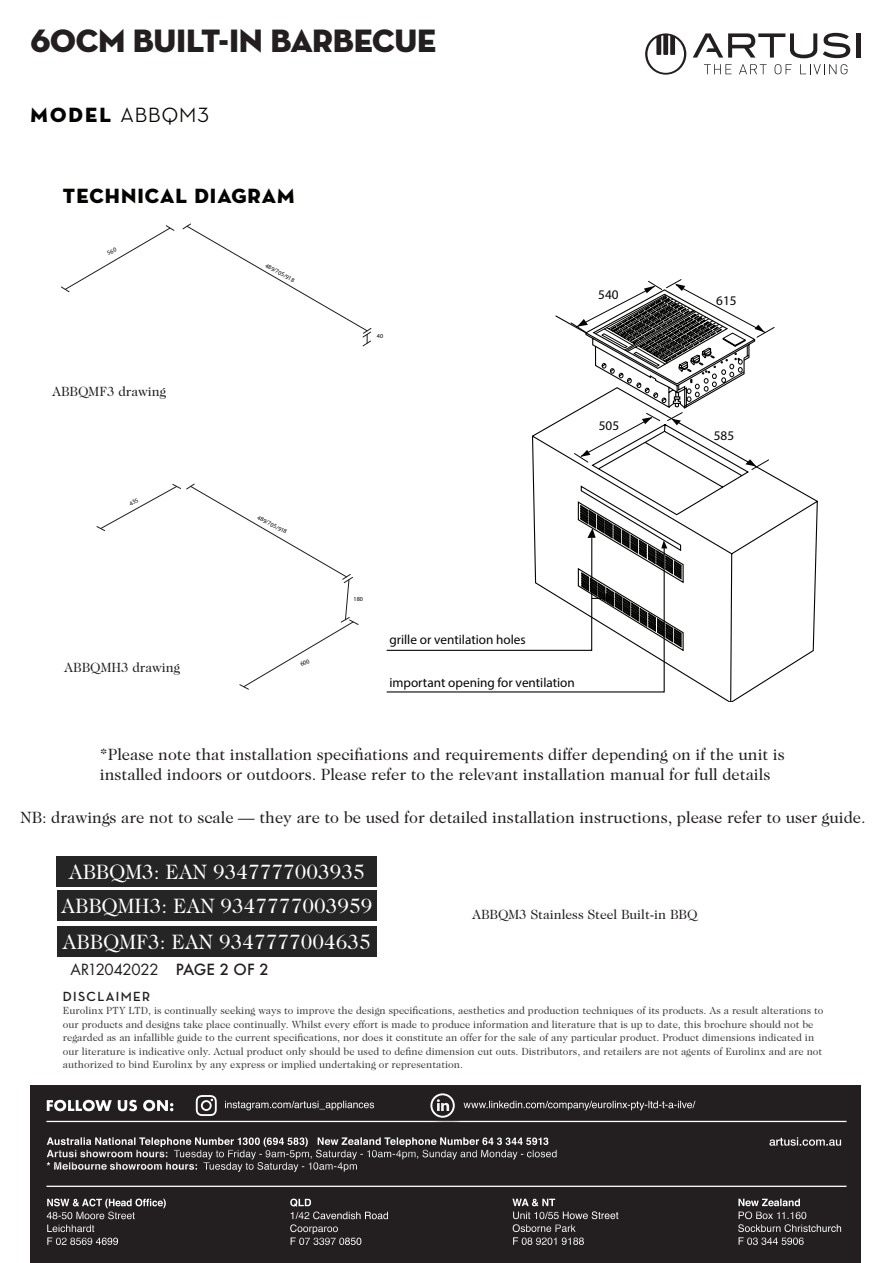
<style>
.page{position:relative;width:893px;height:1263px;background:#fff}
.page>*{position:absolute;margin:0;border:0;box-sizing:border-box;transform-origin:0 0}
.t1{font:33px "Neutraface Display Titling";letter-spacing:-.015em;color:#231f20}
.t2{font:21px/35.2px "Caslon 224 Std";color:#fff;text-align:center}
.t3{font:21px "Neutraface Display Titling";letter-spacing:.05em;color:#040503}
.t4{font:500 21px "Neutraface Display";letter-spacing:.05em;color:#040503}
.t5{font:16.5px/19.8px "Caslon 224 Std";color:#231f20}
.t6{font:15px "Futura Std";letter-spacing:-.02em;color:#231f20}
.t7{font:13.5px "Caslon 224 Std";color:#231f20}
.t8{font:700 13.5px "Neutraface Display";letter-spacing:.1em;color:#231f20}
.t9{font:13.2px "Myriad Pro";color:#040503}
.t10{font:10.5px/13.5px "Caslon 224 Std";color:#3e3e3f}
.t11{font:6.15px "Myriad Pro";color:#040503}
.s1{font-family:"Neutraface Display Titling";font-weight:400}
.s2{font-family:"Futura";font-weight:500}
</style>
<div class="page">
<div style="left:31px;top:1085px;width:830px;height:178px;background:#231f20"></div>
<svg style="left:196px;top:1095px;width:21px;height:21px"></svg>
<svg style="left:47px;top:1100px;width:126px;height:11px"></svg>
<svg style="left:225px;top:1101px;width:149px;height:9px"></svg>
<svg style="left:467px;top:1101px;width:228px;height:9px"></svg>
<hr style="left:46px;top:1186px;width:800px;height:1px;background:#fff">
<hr style="left:46px;top:1121px;width:800px;height:1px;background:#fff">
<svg style="left:47px;top:1137px;width:510px;height:35px"></svg>
<svg style="left:769px;top:1137px;width:72px;height:9px"></svg>
<svg style="left:47px;top:1198px;width:119px;height:47px"></svg>
<svg style="left:738px;top:1199px;width:103px;height:46px"></svg>
<svg style="left:290px;top:1198px;width:98px;height:47px"></svg>
<div style="left:510px;top:1196px;width:57px;height:23px;background:#231f20;opacity:.68"></div>
<svg style="left:512px;top:1199px;width:106px;height:46px"></svg>
<div style="left:428px;top:1091px;width:39px;height:39px;background:#231f20;opacity:.68"></div>
<div style="left:430px;top:1093px;width:25px;height:25px;border:2px solid #fff;border-radius:50%"></div>
<svg style="left:437px;top:1099px;width:12px;height:12px"></svg>
<svg style="left:645px;top:33px;width:41px;height:42px"></svg>
<hr style="left:856px;top:33px;width:4px;height:25px;background:#231f20">
<svg style="left:823px;top:33px;width:27px;height:25px"></svg>
<svg style="left:693px;top:33px;width:124px;height:25px"></svg>
<svg style="left:704px;top:64px;width:27px;height:10px"></svg>
<svg style="left:739px;top:64px;width:27px;height:10px"></svg>
<svg style="left:775px;top:64px;width:17px;height:10px"></svg>
<svg style="left:800px;top:64px;width:47px;height:10px"></svg>
<div style="left:56px;top:856px;width:321px;height:30px;background:#242524"></div>
<div style="left:57px;top:890px;width:320px;height:31px;background:#242524"></div>
<div style="left:57px;top:926px;width:320px;height:31px;background:#242524"></div>
<svg style="left:532px;top:423px;width:286px;height:279px"></svg>
<svg style="left:386px;top:505px;width:295px;height:188px"></svg>
<svg style="left:554px;top:279px;width:220px;height:191px"></svg>
<svg style="left:61px;top:224px;width:311px;height:123px"></svg>
<svg style="left:96px;top:484px;width:263px;height:206px"></svg>
<h1 class="t1" style="left:31px;top:21px;width:407px">60CM BUILT-IN BARBECUE</h1>
<h2 class="t4" style="left:31px;top:103px;width:180px"><span class="s1">MODEL</span> ABBQM3</h2>
<h2 class="t3" style="left:63px;top:183px;width:233px">TECHNICAL DIAGRAM</h2>
<p class="t7" style="left:52px;top:383px;width:116px">ABBQMF3 drawing</p>
<p class="t7" style="left:64px;top:659px;width:118px">ABBQMH3 drawing</p>
<p class="t11" style="left:268px;top:261px;width:34px;rotate:29deg">489/705/918</p>
<p class="t11" style="left:260px;top:514px;width:34px;rotate:27deg">489/705/918</p>
<p class="t11" style="left:377px;top:332px;width:8px">40</p>
<p class="t9" style="left:598px;top:286px;width:22px">540</p>
<p class="t9" style="left:599px;top:417px;width:22px">505</p>
<p class="t11" style="left:354px;top:595px;width:11px">180</p>
<p class="t9" style="left:389px;top:632px;width:138px">grille or ventilation holes</p>
<p class="t9" style="left:389px;top:674px;width:187px">important opening for ventilation</p>
<p class="t9" style="left:716px;top:293px;width:22px">615</p>
<p class="t9" style="left:714px;top:428px;width:22px">585</p>
<h3 class="t5" style="left:100px;top:744px;width:686px">*Please note that installation specifiations and requirements differ depending on if the unit is installed indoors or outdoors. Please refer to the relevant installation manual for full details</h3>
<h3 class="t5" style="left:20px;top:807px;width:847px">NB: drawings are not to scale — they are to be used for detailed installation instructions, please refer to user guide.</h3>
<h2 class="t2" style="left:61px;top:854px;width:313px">ABBQM3: EAN 9347777003935<br>ABBQMH3: EAN 9347777003959<br>ABBQMF3: EAN 9347777004635</h2>
<h3 class="t6" style="left:71px;top:960px;width:200px">AR12042022 <span class="s2">PAGE 2 OF 2</span></h3>
<p class="t7" style="left:472px;top:906px;width:227px">ABBQM3 Stainless Steel Built-in BBQ</p>
<p class="t8" style="left:63px;top:989px;width:89px">DISCLAIMER</p>
<p class="t10" style="left:63px;top:1004px;width:762px">Eurolinx PTY LTD, is continually seeking ways to improve the design specifications, aesthetics and production techniques of its products. As a result alterations to our products and designs take place continually. Whilst every effort is made to produce information and literature that is up to date, this brochure should not be regarded as an infallible guide to the current specifications, nor does it constitute an offer for the sale of any particular product. Product dimensions indicated in our literature is indicative only. Actual product only should be used to define dimension cut outs. Distributors, and retailers are not agents of Eurolinx and are not authorized to bind Eurolinx by any express or implied undertaking or representation.</p>
</div>
